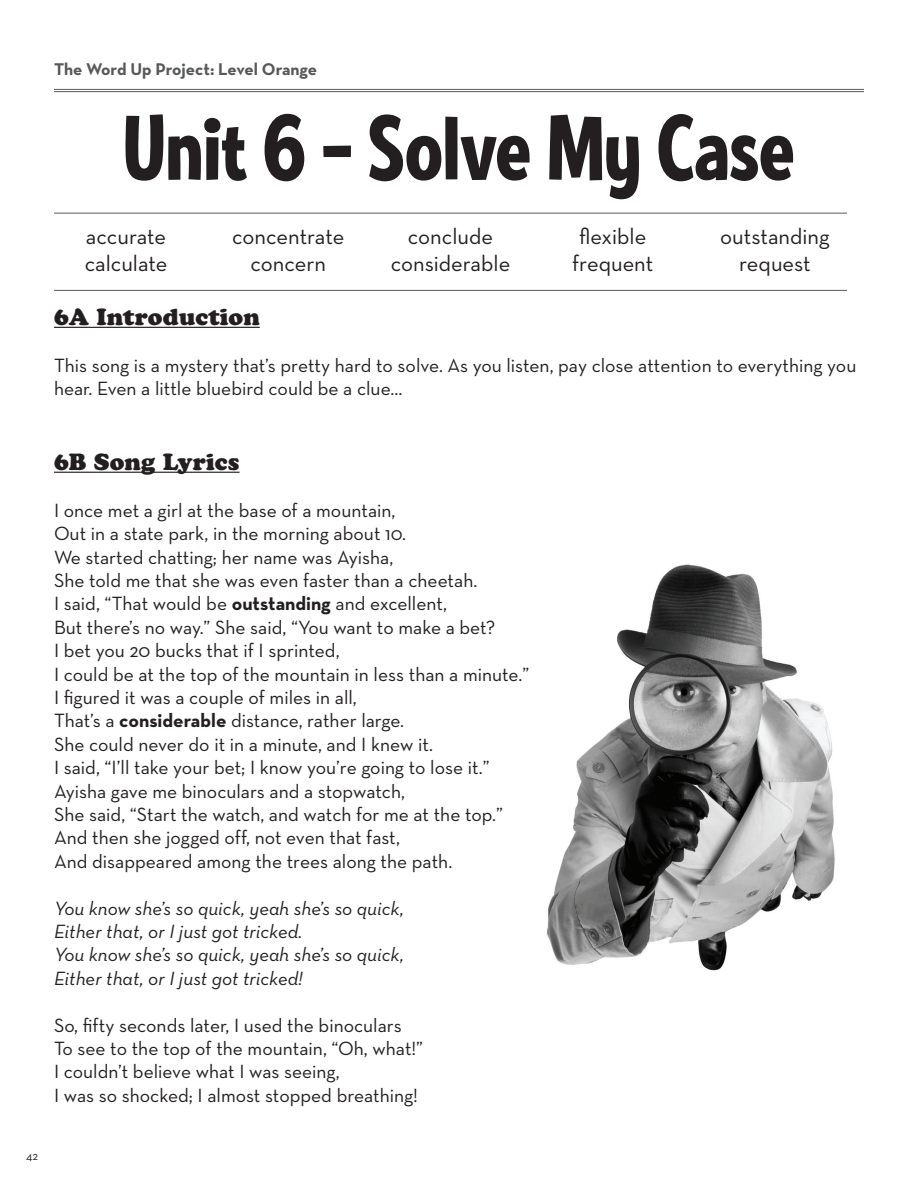
<style>
.page{position:relative;width:918px;height:1188px;background:#fff}
.page>*{position:absolute;margin:0;border:0;box-sizing:border-box;transform-origin:0 0}
.t1{font:90.75px "Ed Gothic";color:#231f20}
.t2{font:23.25px "Cooper Black Std";letter-spacing:.005em;color:#231f20}
.t3{font:22.5px/27px "Neutra Text";color:#231f20;text-align:center}
.t4{font:19.5px/23.4px "Neutra Text";color:#231f20}
.t5{font:italic 19.5px "Neutra Text";color:#231f20}
.t6{font:700 17.25px "Neutra Text";letter-spacing:-.01em;color:#57585a}
.t7{font:12px "Neutra Text";color:#231f20}
.s1{font-weight:700}
</style>
<div class="page">
<hr style="left:54px;top:89px;width:810px;height:1px;background:#585a5b">
<hr style="left:54px;top:91px;width:810px;height:1px;background:#585a5b">
<img style="left:546px;top:564px;width:289px;height:407px">
<hr style="left:54px;top:327px;width:206px;height:1px;background:#231f20">
<hr style="left:54px;top:472px;width:186px;height:1px;background:#231f20">
<hr style="left:54px;top:213px;width:793px;height:1px;background:#585a5b">
<hr style="left:54px;top:290px;width:793px;height:1px;background:#585a5b">
<p class="t6" style="left:54px;top:59px;width:265px">The Word Up Project: Level Orange</p>
<p class="t1" style="left:123px;top:94px;width:674px">Unit 6 – Solve My Case</p>
<p class="t3" style="left:85px;top:222px;width:85px;text-align:left">accurate calculate</p>
<p class="t3" style="left:232px;top:222px;width:114px">concentrate concern</p>
<p class="t3" style="left:391px;top:222px;width:121px">conclude considerable</p>
<p class="t3" style="left:572px;top:222px;width:83px">flexible frequent</p>
<p class="t3" style="left:720px;top:222px;width:111px">outstanding request</p>
<p class="t2" style="left:54px;top:303px;width:207px">6A Introduction</p>
<p class="t4" style="left:54px;top:353px;width:804px">This song is a mystery that’s pretty hard to solve. As you listen, pay close attention to everything you hear. Even a little bluebird could be a clue…</p>
<p class="t2" style="left:54px;top:448px;width:187px">6B Song Lyrics</p>
<p class="t4" style="left:54px;top:498px;width:343px">I once met a girl at the base of a mountain,</p>
<p class="t4" style="left:54px;top:521px;width:354px">Out in a state park, in the morning about 10.</p>
<p class="t4" style="left:54px;top:545px;width:341px">We started chatting; her name was Ayisha,</p>
<p class="t4" style="left:54px;top:568px;width:425px">She told me that she was even faster than a cheetah.</p>
<p class="t4" style="left:54px;top:592px;width:395px">I said, “That would be <span class="s1">outstanding</span> and excellent,</p>
<p class="t4" style="left:54px;top:615px;width:443px">But there’s no way.” She said, “You want to make a bet?</p>
<p class="t4" style="left:54px;top:638px;width:287px">I bet you 20 bucks that if I sprinted,</p>
<p class="t4" style="left:54px;top:662px;width:477px">I could be at the top of the mountain in less than a minute.”</p>
<p class="t4" style="left:54px;top:685px;width:304px">I figured it was a couple of miles in all,</p>
<p class="t4" style="left:54px;top:709px;width:352px">That’s a <span class="s1">considerable</span> distance, rather large.</p>
<p class="t4" style="left:54px;top:732px;width:381px">She could never do it in a minute, and I knew it.</p>
<p class="t4" style="left:54px;top:755px;width:437px">I said, “I’ll take your bet; I know you’re going to lose it.”</p>
<p class="t4" style="left:54px;top:779px;width:353px">Ayisha gave me binoculars and a stopwatch,</p>
<p class="t4" style="left:54px;top:802px;width:451px">She said, “Start the watch, and watch for me at the top.”</p>
<p class="t4" style="left:54px;top:826px;width:348px">And then she jogged off, not even that fast,</p>
<p class="t4" style="left:54px;top:849px;width:400px">And disappeared among the trees along the path.</p>
<p class="t5" style="left:54px;top:896px;width:351px">You know she’s so quick, yeah she’s so quick,</p>
<p class="t5" style="left:54px;top:919px;width:250px">Either that, or I just got tricked.</p>
<p class="t5" style="left:54px;top:943px;width:351px">You know she’s so quick, yeah she’s so quick,</p>
<p class="t5" style="left:54px;top:966px;width:250px">Either that, or I just got tricked!</p>
<p class="t4" style="left:54px;top:1013px;width:349px">So, fifty seconds later, I used the binoculars</p>
<p class="t4" style="left:54px;top:1036px;width:371px">To see to the top of the mountain, “Oh, what!”</p>
<p class="t4" style="left:54px;top:1060px;width:287px">I couldn’t believe what I was seeing,</p>
<p class="t4" style="left:54px;top:1083px;width:366px">I was so shocked; I almost stopped breathing!</p>
<p class="t7" style="left:26px;top:1149px;width:13px">42</p>
</div>
